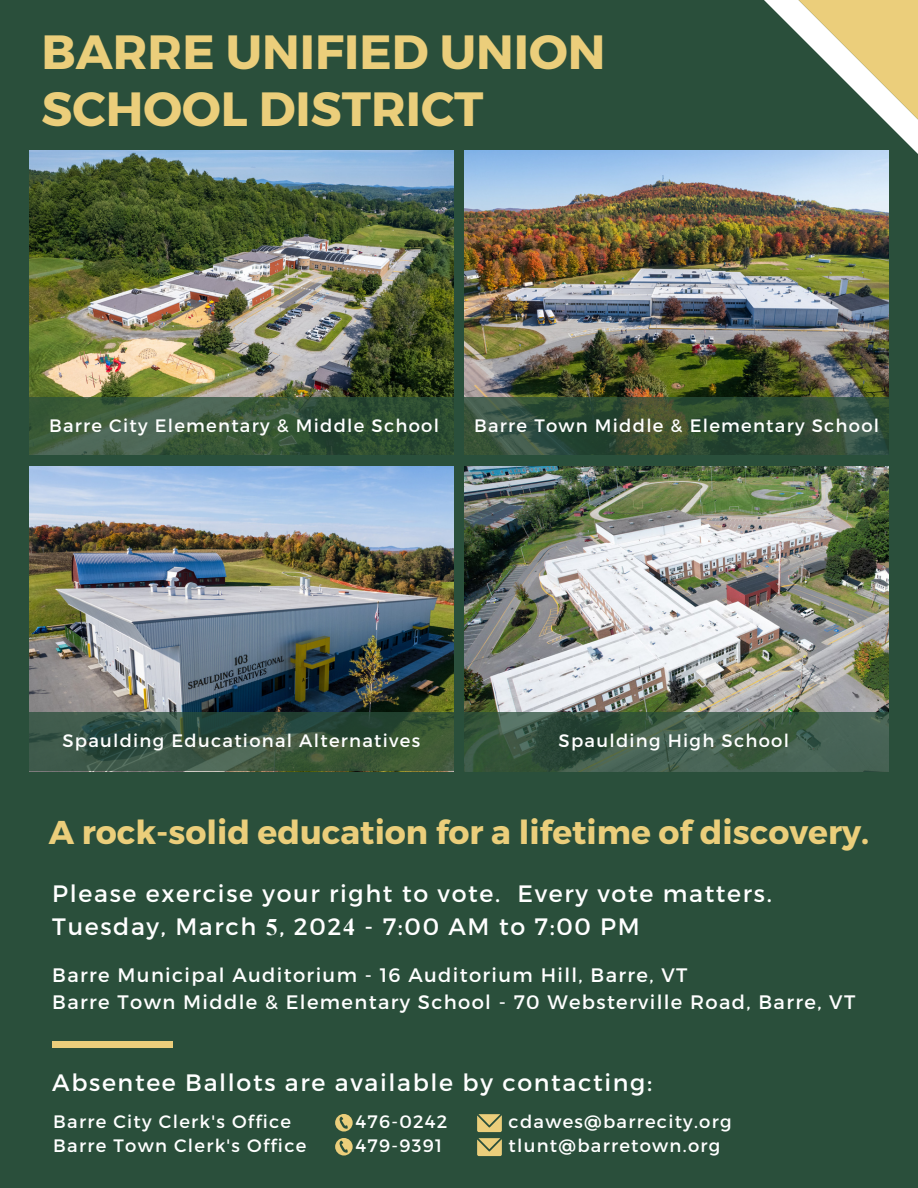
<style>
.page{position:relative;width:918px;height:1188px;background:#2a4f3b}
.page>*{position:absolute;margin:0;border:0;box-sizing:border-box;transform-origin:0 0}
.t1{font:700 48px/57.3px "Montserrat";color:#ebce7b}
.t2{font:700 33px "Montserrat";color:#ebce7b}
.t3{font:23.7px/32.7px "Montserrat";letter-spacing:.07em;color:#fff}
.t4{font:19.5px/27px "Montserrat";letter-spacing:.07em;color:#fff}
.t5{font:18px "Montserrat";letter-spacing:.07em;color:#fff}
.s1{font-family:"Times New Roman";font-weight:700}
.s2{font-family:"Times New Roman";font-weight:700;font-size:24px}
</style>
<div class="page">
<img style="left:29px;top:150px;width:424px;height:247px">
<img style="left:465px;top:150px;width:424px;height:247px">
<img style="left:29px;top:466px;width:424px;height:246px">
<img style="left:465px;top:466px;width:424px;height:246px">
<img style="left:653px;top:150px;width:236px;height:123px">
<svg style="left:688px;top:0;width:230px;height:238px"></svg>
<div style="left:52px;top:1042px;width:121px;height:5px;background:#ebce7b"></div>
<svg style="left:335px;top:1114px;width:18px;height:18px"></svg>
<svg style="left:477px;top:1114px;width:25px;height:18px"></svg>
<svg style="left:335px;top:1138px;width:18px;height:18px"></svg>
<svg style="left:477px;top:1138px;width:25px;height:18px"></svg>
<svg style="left:29px;top:397px;width:425px;height:58px"></svg>
<svg style="left:464px;top:397px;width:425px;height:58px"></svg>
<svg style="left:464px;top:712px;width:425px;height:60px"></svg>
<svg style="left:29px;top:712px;width:425px;height:59px"></svg>
<h1 class="t1" style="left:42px;top:20px;width:565px">BARRE UNIFIED UNION<br>SCHOOL DISTRICT</h1>
<p class="t5" style="left:49px;top:414px;width:392px">Barre City Elementary &amp; Middle School</p>
<p class="t5" style="left:474px;top:414px;width:407px">Barre Town Middle &amp; Elementary School</p>
<p class="t5" style="left:62px;top:729px;width:359px">Spaulding Educational Alternatives</p>
<p class="t5" style="left:559px;top:729px;width:232px">Spaulding High School</p>
<h2 class="t2" style="left:49px;top:811px;width:822px">A rock-solid education for a lifetime of discovery.</h2>
<h3 class="t3" style="left:52px;top:876px;width:721px">Please exercise your right to vote. Every vote matters.<br>Tuesday, March <span class="s1">5</span>, 202<span class="s2">4</span> - 7:00 AM to 7:00 PM</h3>
<p class="t4" style="left:52px;top:960px;width:805px">Barre Municipal Auditorium - 16 Auditorium Hill, Barre, VT<br>Barre Town Middle &amp; Elementary School - 70 Websterville Road, Barre, VT</p>
<p class="t3" style="left:52px;top:1065px;width:601px">Absentee Ballots are available by contacting:</p>
<p class="t5" style="left:53px;top:1110px;width:239px">Barre City Clerk's Office</p>
<p class="t5" style="left:53px;top:1134px;width:255px">Barre Town Clerk's Office</p>
<p class="t5" style="left:356px;top:1110px;width:93px">476-0242</p>
<p class="t5" style="left:356px;top:1134px;width:88px">479-9391</p>
<p class="t5" style="left:509px;top:1110px;width:225px">cdawes@barrecity.org</p>
<p class="t5" style="left:509px;top:1134px;width:213px">tlunt@barretown.org</p>
</div>
